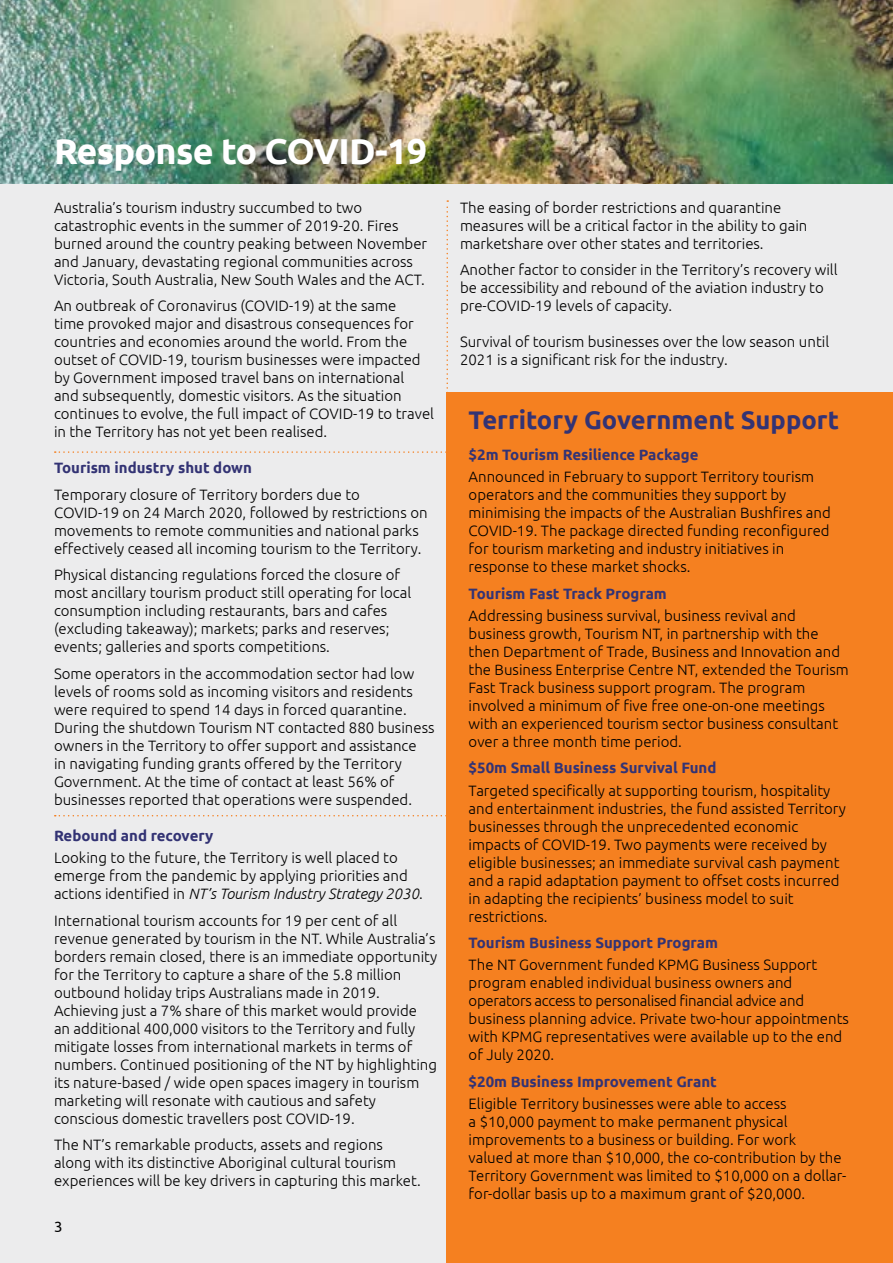
<style>
.page{position:relative;width:893px;height:1263px;background:#ececed}
.page>*{position:absolute;margin:0;border:0;box-sizing:border-box;transform-origin:0 0}
.t1{font:700 36px "Ubuntu";letter-spacing:-.02em;color:#fff}
.t2{font:700 25.5px "Ubuntu";color:#333374}
.t3{font:300 15px/18px "Ubuntu";color:#000}
.t4{font:700 15px "Ubuntu";color:#333374}
.t5{font:15px "Ubuntu";color:#000}
.s1{font-style:italic}
</style>
<div class="page">
<div style="left:446px;top:392px;width:447px;height:871px;background:#f58020"></div>
<svg style="left:446px;top:200px;width:2px;height:192px"></svg>
<svg style="left:55px;top:451px;width:391px;height:2px"></svg>
<svg style="left:55px;top:815px;width:391px;height:1px"></svg>
<img style="left:0;top:0;width:893px;height:184px">
<h1 class="t1" style="left:54px;top:129px;width:375px">Response to COVID-19</h1>
<p class="t3" style="left:54px;top:198px;width:375px">Australia’s tourism industry succumbed to two catastrophic events in the summer of 2019-20. Fires burned around the country peaking between November and January, devastating regional communities across Victoria, South Australia, New South Wales and the ACT.</p>
<p class="t3" style="left:54px;top:296px;width:382px">An outbreak of Coronavirus (COVID-19) at the same<br>time provoked major and disastrous consequences for countries and economies around the world. From the outset of COVID-19, tourism businesses were impacted by Government imposed travel bans on international<br>and subsequently, domestic visitors. As the situation continues to evolve, the full impact of COVID-19 to travel in the Territory has not yet been realised.</p>
<p class="t4" style="left:54px;top:459px;width:199px">Tourism industry shut down</p>
<p class="t3" style="left:54px;top:485px;width:375px">Temporary closure of Territory borders due to COVID-19 on 24 March 2020, followed by restrictions on movements to remote communities and national parks effectively ceased all incoming tourism to the Territory.</p>
<p class="t3" style="left:54px;top:565px;width:359px">Physical distancing regulations forced the closure of most ancillary tourism product still operating for local consumption including restaurants, bars and cafes (excluding takeaway); markets; parks and reserves; events; galleries and sports competitions.</p>
<p class="t3" style="left:54px;top:664px;width:382px">Some operators in the accommodation sector had low levels of rooms sold as incoming visitors and residents were required to spend 14 days in forced quarantine.<br>During the shutdown Tourism NT contacted 880 business owners in the Territory to offer support and assistance<br>in navigating funding grants offered by the Territory Government. At the time of contact at least 56% of businesses reported that operations were suspended.</p>
<p class="t4" style="left:54px;top:826px;width:161px">Rebound and recovery</p>
<p class="t3" style="left:54px;top:848px;width:370px">Looking to the future, the Territory is well placed to emerge from the pandemic by applying priorities and actions identified in <span class="s1">NT’s Tourism Industry Strategy 2030</span>.</p>
<p class="t3" style="left:54px;top:911px;width:385px">International tourism accounts for 19 per cent of all revenue generated by tourism in the NT. While Australia’s borders remain closed, there is an immediate opportunity for the Territory to capture a share of the 5.8 million outbound holiday trips Australians made in 2019.<br>Achieving just a 7% share of this market would provide<br>an additional 400,000 visitors to the Territory and fully mitigate losses from international markets in terms of numbers. Continued positioning of the NT by highlighting its nature-based / wide open spaces imagery in tourism marketing will resonate with cautious and safety conscious domestic travellers post COVID-19.</p>
<p class="t3" style="left:54px;top:1135px;width:368px">The NT’s remarkable products, assets and regions along with its distinctive Aboriginal cultural tourism experiences will be key drivers in capturing this market.</p>
<p class="t5" style="left:54px;top:1218px;width:10px">3</p>
<p class="t3" style="left:460px;top:198px;width:349px">The easing of border restrictions and quarantine measures will be a critical factor in the ability to gain marketshare over other states and territories.</p>
<p class="t3" style="left:460px;top:260px;width:379px">Another factor to consider in the Territory’s recovery will be accessibility and rebound of the aviation industry to pre-COVID-19 levels of capacity.</p>
<p class="t3" style="left:460px;top:332px;width:371px">Survival of tourism businesses over the low season until<br>2021 is a significant risk for the industry.</p>
<h2 class="t2" style="left:469px;top:404px;width:372px">Territory Government Support</h2>
<p class="t4" style="left:469px;top:445px;width:231px">$2m Tourism Resilience Package</p>
<p class="t3" style="left:469px;top:467px;width:364px">Announced in February to support Territory tourism operators and the communities they support by minimising the impacts of the Australian Bushfires and COVID-19. The package directed funding reconfigured for tourism marketing and industry initiatives in response to these market shocks.</p>
<p class="t4" style="left:469px;top:584px;width:200px">Tourism Fast Track Program</p>
<p class="t3" style="left:469px;top:606px;width:382px">Addressing business survival, business revival and business growth, Tourism NT, in partnership with the then Department of Trade, Business and Innovation and the Business Enterprise Centre NT, extended the Tourism Fast Track business support program. The program involved a minimum of five free one-on-one meetings with an experienced tourism sector business consultant over a three month time period.</p>
<p class="t4" style="left:469px;top:759px;width:249px">$50m Small Business Survival Fund</p>
<p class="t3" style="left:469px;top:781px;width:379px">Targeted specifically at supporting tourism, hospitality and entertainment industries, the fund assisted Territory businesses through the unprecedented economic impacts of COVID-19. Two payments were received by eligible businesses; an immediate survival cash payment and a rapid adaptation payment to offset costs incurred in adapting the recipients’ business model to suit restrictions.</p>
<p class="t4" style="left:469px;top:934px;width:251px">Tourism Business Support Program</p>
<p class="t3" style="left:469px;top:956px;width:382px">The NT Government funded KPMG Business Support program enabled individual business owners and operators access to personalised financial advice and business planning advice. Private two-hour appointments with KPMG representatives were available up to the end of July 2020.</p>
<p class="t4" style="left:469px;top:1072px;width:250px">$20m Business Improvement Grant</p>
<p class="t3" style="left:469px;top:1094px;width:379px">Eligible Territory businesses were able to access<br>a $10,000 payment to make permanent physical improvements to a business or building. For work<br>valued at more than $10,000, the co-contribution by the Territory Government was limited to $10,000 on a dollar&shy;for-dollar basis up to a maximum grant of $20,000.</p>
</div>
